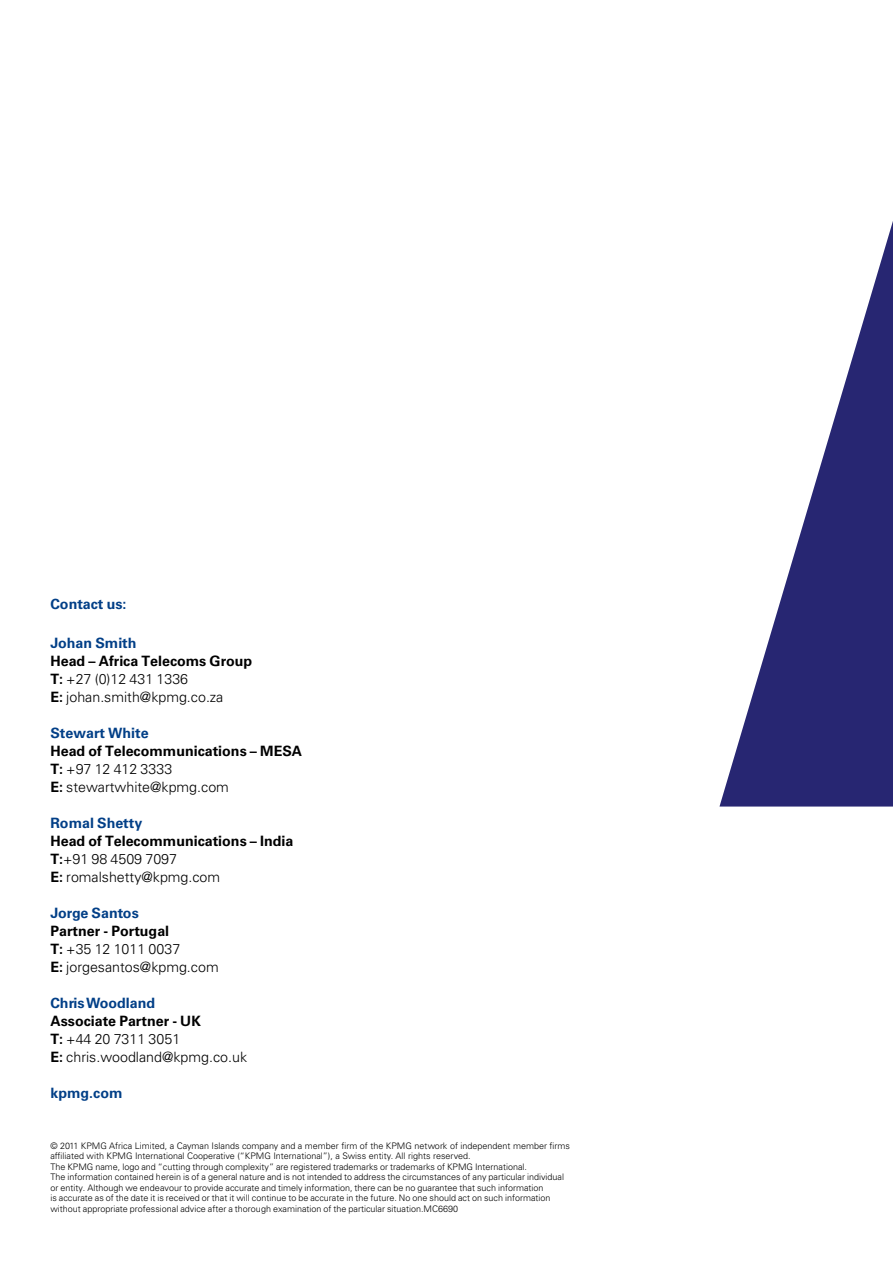
<style>
.page{position:relative;width:893px;height:1263px;background:#fff}
.page>*{position:absolute;margin:0;border:0;box-sizing:border-box;transform-origin:0 0}
.t1{font:300 14.25px/18px "Univers LT Std";color:#000}
.t2{font:700 14.25px/18px "Univers LT Std";color:#000}
.t3{font:700 14.25px "Univers LT Std";color:#023f87}
.t4{font:300 9px/10.4px "Univers LT Std";color:#000}
.s1{font-weight:700}
.s2{font-weight:300}
</style>
<div class="page">
<svg style="left:719px;top:221px;width:174px;height:585px"></svg>
<h1 class="t3" style="left:50px;top:595px;width:78px">Contact us:</h1>
<h1 class="t3" style="left:50px;top:634px;width:88px">Johan Smith</h1>
<h1 class="t1" style="left:50px;top:651px;width:203px"><span class="s1">Head – Africa Telecoms Group<br>T:</span> +27 (0)12 431 1336<br><span class="s1">E:</span> johan.smith@kpmg.co.za</h1>
<h1 class="t3" style="left:50px;top:724px;width:100px">Stewart White</h1>
<h1 class="t2" style="left:50px;top:742px;width:253px">Head of Telecommunications – MESA<br>T: <span class="s2">+97 12 412 3333<br></span>E: <span class="s2">stewartwhite@kpmg.com</span></h1>
<h1 class="t3" style="left:50px;top:814px;width:93px">Romal Shetty</h1>
<h1 class="t2" style="left:50px;top:832px;width:245px">Head of Telecommunications – India<br>T:<span class="s2">+91 98 4509 7097<br></span>E: <span class="s2">romalshetty@kpmg.com</span></h1>
<h1 class="t3" style="left:50px;top:904px;width:90px">Jorge Santos</h1>
<h1 class="t1" style="left:50px;top:921px;width:170px"><span class="s1">Partner - Portugal<br>T:</span> +35 12 1011 0037<br><span class="s1">E:</span> jorgesantos@kpmg.com</h1>
<h1 class="t3" style="left:50px;top:994px;width:106px">Chris Woodland</h1>
<h1 class="t1" style="left:50px;top:1011px;width:198px"><span class="s1">Associate Partner - UK<br>T:</span> +44 20 7311 3051<br><span class="s1">E:</span> chris.woodland@kpmg.co.uk</h1>
<h1 class="t3" style="left:50px;top:1084px;width:74px">kpmg.com</h1>
<p class="t4" style="left:50px;top:1141px;width:521px">© 2011 KPMG Africa Limited, a Cayman Islands company and a member firm of the KPMG network of independent member firms affiliated with KPMG International Cooperative (“KPMG International”), a Swiss entity. All rights reserved.<br>The KPMG name, logo and “cutting through complexity” are registered trademarks or trademarks of KPMG International.<br>The information contained herein is of a general nature and is not intended to address the circumstances of any particular individual or entity. Although we endeavour to provide accurate and timely information, there can be no guarantee that such information<br>is accurate as of the date it is received or that it will continue to be accurate in the future. No one should act on such information without appropriate professional advice after a thorough examination of the particular situation.MC6690</p>
</div>
